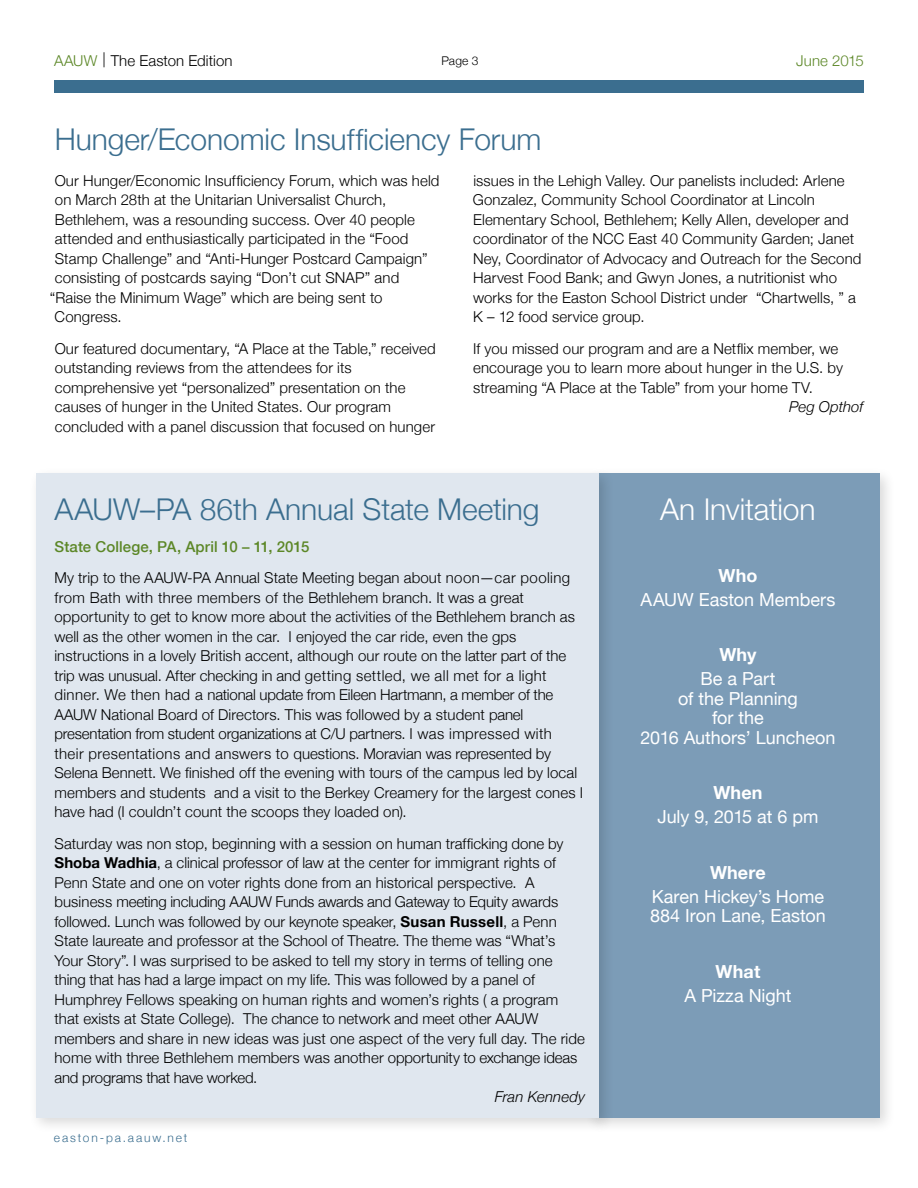
<style>
.page{position:relative;width:918px;height:1188px;background:#fff}
.page>*{position:absolute;margin:0;border:0;box-sizing:border-box;transform-origin:0 0}
.Heading{font:300 30px "Helvetica Neue";letter-spacing:-.005em;color:#3b6e8f}
.Heading-2{font:300 30px "Helvetica Neue";letter-spacing:-.005em;color:#fff}
.Body_Copy{font:18px/19.5px "Helvetica Neue";color:#fff;text-align:center}
.Body_Copy-2{font:700 18px "Helvetica Neue";letter-spacing:.005em;color:#fff}
.Body_Copy-3{font:300 15px/19.5px "Helvetica Neue";letter-spacing:.005em;color:#000}
.Subhead{font:500 15px "Helvetica Neue";letter-spacing:.005em;color:#5c8727}
.Heading-3{font:300 15px "Helvetica Neue";letter-spacing:.01em;color:#000}
.Signature_Flush_Righ{font:italic 300 15px "Helvetica Neue";letter-spacing:.005em;color:#000}
.Heading-4{font:300 15px "Helvetica Neue";color:#5c8727}
.Heading-5{font:300 12px "Helvetica Neue";letter-spacing:.155em;color:#3b6e8f}
.Chart_Copy{font:300 12px "Helvetica Neue";color:#000}
.s1{color:#5c8727}
.s2{font-weight:700}
</style>
<div class="page">
<div style="left:585px;top:466px;width:311px;height:668px;background:#000;opacity:.15"></div>
<div style="left:592px;top:473px;width:288px;height:645px;background:#7c9cb7"></div>
<div style="left:29px;top:466px;width:585px;height:668px;background:#000;opacity:.15"></div>
<div style="left:36px;top:473px;width:562px;height:645px;background:#e0e7ef"></div>
<div style="left:54px;top:81px;width:810px;height:12px;background:#3b6e8f"></div>
<p class="Heading-3" style="left:54px;top:51px;width:180px"><span class="s1">AAUW</span> | The Easton Edition</p>
<p class="Chart_Copy" style="left:441px;top:53px;width:39px">Page 3</p>
<p class="Heading-4" style="left:796px;top:51px;width:69px">June 2015</p>
<p class="Heading" style="left:55px;top:121px;width:488px">Hunger/Economic Insufficiency Forum</p>
<p class="Body_Copy-3" style="left:55px;top:170px;width:386px">Our Hunger/Economic Insufficiency Forum, which was held</p>
<p class="Body_Copy-3" style="left:55px;top:190px;width:333px">on March 28th at the Unitarian Universalist Church,</p>
<p class="Body_Copy-3" style="left:55px;top:209px;width:362px">Bethlehem, was a resounding success. Over 40 people</p>
<p class="Body_Copy-3" style="left:55px;top:229px;width:355px">attended and enthusiastically participated in the “Food</p>
<p class="Body_Copy-3" style="left:55px;top:248px;width:374px">Stamp Challenge” and “Anti-Hunger Postcard Campaign”</p>
<p class="Body_Copy-3" style="left:55px;top:268px;width:346px">consisting of postcards saying “Don’t cut SNAP” and</p>
<p class="Body_Copy-3" style="left:50px;top:287px;width:334px">“Raise the Minimum Wage” which are being sent to</p>
<p class="Body_Copy-3" style="left:55px;top:307px;width:69px">Congress.</p>
<p class="Body_Copy-3" style="left:55px;top:338px;width:382px">Our featured documentary, “A Place at the Table,” received outstanding reviews from the attendees for its comprehensive yet “personalized” presentation on the causes of hunger in the United States. Our program concluded with a panel discussion that focused on hunger</p>
<p class="Body_Copy-3" style="left:473px;top:170px;width:390px">issues in the Lehigh Valley. Our panelists included: Arlene Gonzalez, Community School Coordinator at Lincoln Elementary School, Bethlehem; Kelly Allen, developer and coordinator of the NCC East 40 Community Garden; Janet Ney, Coordinator of Advocacy and Outreach for the Second Harvest Food Bank; and Gwyn Jones, a nutritionist who works for the Easton School District under “Chartwells, ” a K – 12 food service group.</p>
<p class="Body_Copy-3" style="left:473px;top:338px;width:371px">If you missed our program and are a Netflix member, we encourage you to learn more about hunger in the U.S. by streaming “A Place at the Table” from your home TV.</p>
<p class="Signature_Flush_Righ" style="left:789px;top:398px;width:76px">Peg Opthof</p>
<p class="Heading" style="left:54px;top:491px;width:487px">AAUW–PA 86th Annual State Meeting</p>
<p class="Subhead" style="left:54px;top:538px;width:257px">State College, PA, April 10 – 11, 2015</p>
<p class="Body_Copy-3" style="left:54px;top:568px;width:530px">My trip to the AAUW-PA Annual State Meeting began about noon—car pooling from Bath with three members of the Bethlehem branch. It was a great opportunity to get to know more about the activities of the Bethlehem branch as well as the other women in the car. I enjoyed the car ride, even the gps instructions in a lovely British accent, although our route on the latter part of the trip was unusual. After checking in and getting settled, we all met for a light dinner. We then had a national update from Eileen Hartmann, a member of the AAUW National Board of Directors. This was followed by a student panel presentation from student organizations at C/U partners. I was impressed with their presentations and answers to questions. Moravian was represented by Selena Bennett. We finished off the evening with tours of the campus led by local members and students and a visit to the Berkey Creamery for the largest cones I have had (I couldn’t count the scoops they loaded on).</p>
<p class="Body_Copy-3" style="left:54px;top:834px;width:532px">Saturday was non stop, beginning with a session on human trafficking done by <span class="s2">Shoba Wadhia</span>, a clinical professor of law at the center for immigrant rights of Penn State and one on voter rights done from an historical perspective. A business meeting including AAUW Funds awards and Gateway to Equity awards followed. Lunch was followed by our keynote speaker, <span class="s2">Susan Russell</span>, a Penn State laureate and professor at the School of Theatre. The theme was “What’s Your Story”. I was surprised to be asked to tell my story in terms of telling one thing that has had a large impact on my life. This was followed by a panel of Humphrey Fellows speaking on human rights and women’s rights ( a program that exists at State College). The chance to network and meet other AAUW members and share in new ideas was just one aspect of the very full day. The ride home with three Bethlehem members was another opportunity to exchange ideas and programs that have worked.</p>
<p class="Signature_Flush_Righ" style="left:495px;top:1088px;width:92px">Fran Kennedy</p>
<p class="Heading-5" style="left:54px;top:1131px;width:135px">easton-pa.aauw.net</p>
<p class="Heading-2" style="left:660px;top:491px;width:157px">An Invitation</p>
<p class="Body_Copy-2" style="left:719px;top:564px;width:40px">Who</p>
<p class="Body_Copy" style="left:641px;top:590px;width:196px">AAUW Easton Members</p>
<p class="Body_Copy-2" style="left:719px;top:644px;width:39px">Why</p>
<p class="Body_Copy" style="left:641px;top:669px;width:196px">Be a Part<br>of the Planning<br>for the<br>2016 Authors’ Luncheon</p>
<p class="Body_Copy-2" style="left:713px;top:782px;width:51px">When</p>
<p class="Body_Copy" style="left:657px;top:807px;width:163px">July 9, 2015 at 6 pm</p>
<p class="Body_Copy-2" style="left:710px;top:861px;width:57px">Where</p>
<p class="Body_Copy" style="left:650px;top:886px;width:177px;text-align:left">Karen Hickey’s Home<br>884 Iron Lane, Easton</p>
<p class="Body_Copy-2" style="left:716px;top:960px;width:46px">What</p>
<p class="Body_Copy" style="left:685px;top:985px;width:108px">A Pizza Night</p>
</div>
